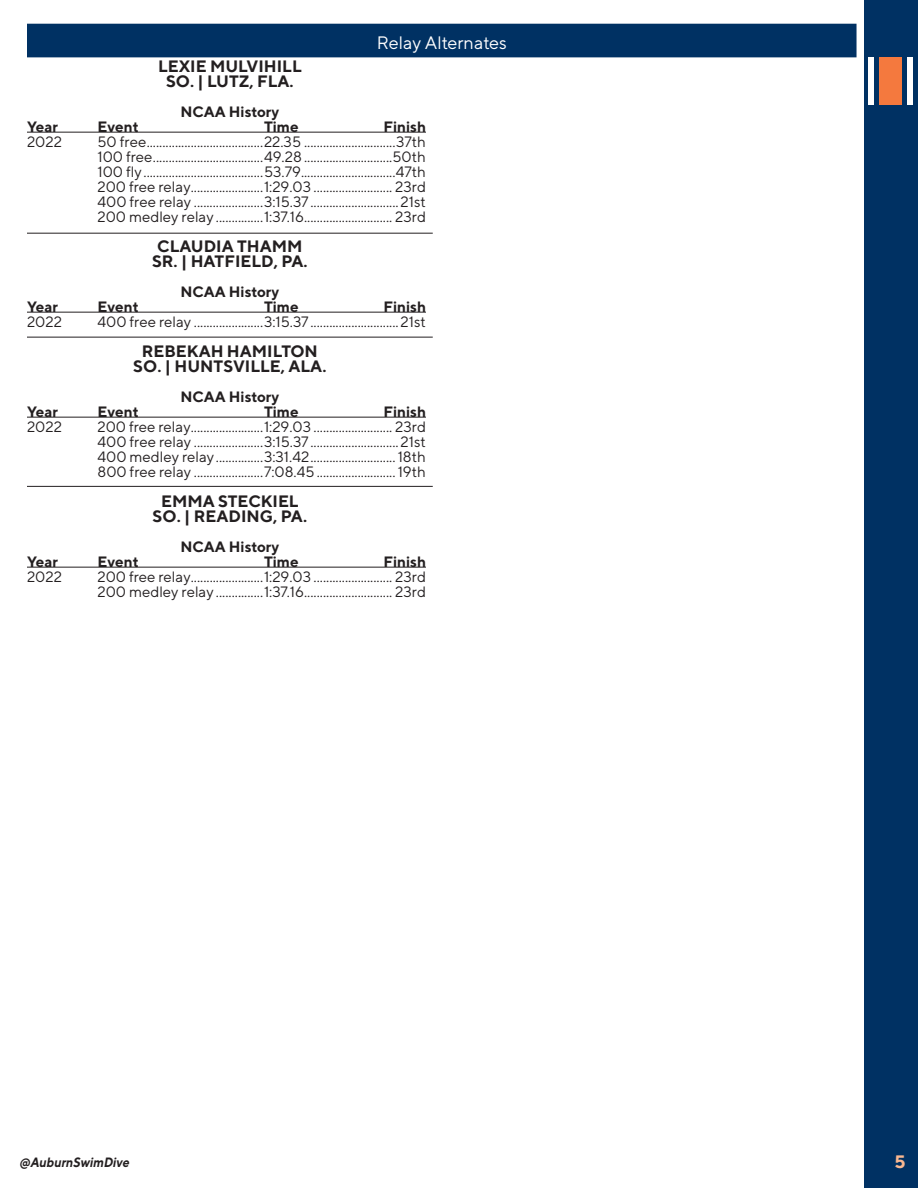
<style>
.page{position:relative;width:918px;height:1188px;background:#fff}
.page>*{position:absolute;margin:0;border:0;box-sizing:border-box;transform-origin:0 0}
.t1{font:18px "TT Norms";color:#fff}
.t2{font:700 18px "TT Norms";color:#fab891}
.t3{font:700 16.5px "TT Norms";color:#231f20}
.t4{font:15px "TT Norms";color:#231f20}
.t5{font:700 15px "TT Norms";color:#231f20}
.t6{font:italic 700 13.5px "TT Norms";color:#231f20;scale:.9 1}
</style>
<div class="page">
<div style="left:865px;top:0;width:53px;height:1188px;background:#003163"></div>
<div style="left:869px;top:57px;width:5px;height:48px;background:#fff"></div>
<div style="left:908px;top:57px;width:5px;height:48px;background:#fff"></div>
<div style="left:880px;top:57px;width:22px;height:48px;background:#f4793e"></div>
<hr style="left:27px;top:132px;width:399px;height:1px;background:#231f20">
<hr style="left:27px;top:312px;width:399px;height:1px;background:#231f20">
<hr style="left:27px;top:417px;width:399px;height:1px;background:#231f20">
<hr style="left:27px;top:567px;width:399px;height:1px;background:#231f20">
<div style="left:28px;top:25px;width:827px;height:31px;background:#003163"></div>
<div style="left:27px;top:24px;width:830px;height:33px;border:3px solid #003163"></div>
<hr style="left:27px;top:233px;width:406px;height:1px;background:#231f20">
<hr style="left:27px;top:337px;width:406px;height:1px;background:#231f20">
<hr style="left:27px;top:486px;width:406px;height:1px;background:#231f20">
<p class="t1" style="left:377px;top:32px;width:132px">Relay Alternates</p>
<p class="t3" style="left:158px;top:56px;width:145px">LEXIE MULVIHILL</p>
<p class="t3" style="left:166px;top:71px;width:129px">SO. | LUTZ, FLA.</p>
<p class="t5" style="left:181px;top:102px;width:100px">NCAA History</p>
<p class="t5" style="left:27px;top:117px;width:32px">Year</p>
<p class="t5" style="left:98px;top:117px;width:43px">Event</p>
<p class="t5" style="left:264px;top:117px;width:36px">Time</p>
<p class="t5" style="left:383px;top:117px;width:44px">Finish</p>
<p class="t4" style="left:27px;top:133px;width:36px">2022</p>
<p class="t4" style="left:98px;top:133px;width:330px">50 free.....................................22.35 .............................37th</p>
<p class="t4" style="left:98px;top:148px;width:330px">100 free...................................49.28 ............................50th</p>
<p class="t4" style="left:98px;top:163px;width:330px">100 fly......................................53.79..............................47th</p>
<p class="t4" style="left:98px;top:178px;width:330px">200 free relay.......................1:29.03 ......................... 23rd</p>
<p class="t4" style="left:98px;top:193px;width:330px">400 free relay ......................3:15.37............................21st</p>
<p class="t4" style="left:98px;top:208px;width:330px">200 medley relay ...............1:37.16............................ 23rd</p>
<p class="t3" style="left:157px;top:236px;width:147px">CLAUDIA THAMM</p>
<p class="t3" style="left:152px;top:251px;width:157px">SR. | HATFIELD, PA.</p>
<p class="t5" style="left:181px;top:282px;width:100px">NCAA History</p>
<p class="t5" style="left:27px;top:297px;width:32px">Year</p>
<p class="t5" style="left:98px;top:297px;width:43px">Event</p>
<p class="t5" style="left:264px;top:297px;width:36px">Time</p>
<p class="t5" style="left:383px;top:297px;width:44px">Finish</p>
<p class="t4" style="left:27px;top:313px;width:36px">2022</p>
<p class="t4" style="left:98px;top:313px;width:330px">400 free relay ......................3:15.37............................21st</p>
<p class="t3" style="left:142px;top:341px;width:178px">REBEKAH HAMILTON</p>
<p class="t3" style="left:133px;top:356px;width:195px">SO. | HUNTSVILLE, ALA.</p>
<p class="t5" style="left:181px;top:387px;width:100px">NCAA History</p>
<p class="t5" style="left:27px;top:402px;width:32px">Year</p>
<p class="t5" style="left:98px;top:402px;width:43px">Event</p>
<p class="t5" style="left:264px;top:402px;width:36px">Time</p>
<p class="t5" style="left:383px;top:402px;width:44px">Finish</p>
<p class="t4" style="left:27px;top:418px;width:36px">2022</p>
<p class="t4" style="left:98px;top:418px;width:330px">200 free relay.......................1:29.03 ......................... 23rd</p>
<p class="t4" style="left:98px;top:433px;width:330px">400 free relay ......................3:15.37............................21st</p>
<p class="t4" style="left:98px;top:448px;width:330px">400 medley relay...............3:31.42...........................18th</p>
<p class="t4" style="left:98px;top:463px;width:330px">800 free relay ......................7:08.45.........................19th</p>
<p class="t3" style="left:161px;top:491px;width:139px">EMMA STECKIEL</p>
<p class="t3" style="left:153px;top:506px;width:156px">SO. | READING, PA.</p>
<p class="t5" style="left:181px;top:537px;width:100px">NCAA History</p>
<p class="t5" style="left:27px;top:552px;width:32px">Year</p>
<p class="t5" style="left:98px;top:552px;width:43px">Event</p>
<p class="t5" style="left:264px;top:552px;width:36px">Time</p>
<p class="t5" style="left:383px;top:552px;width:44px">Finish</p>
<p class="t4" style="left:27px;top:568px;width:36px">2022</p>
<p class="t4" style="left:98px;top:568px;width:330px">200 free relay.......................1:29.03 ......................... 23rd</p>
<p class="t4" style="left:98px;top:583px;width:330px">200 medley relay ...............1:37.16............................ 23rd</p>
<p class="t6" style="left:19px;top:1154px;width:127px">@AuburnSwimDive</p>
<p class="t2" style="left:895px;top:1150px;width:13px">5</p>
</div>
